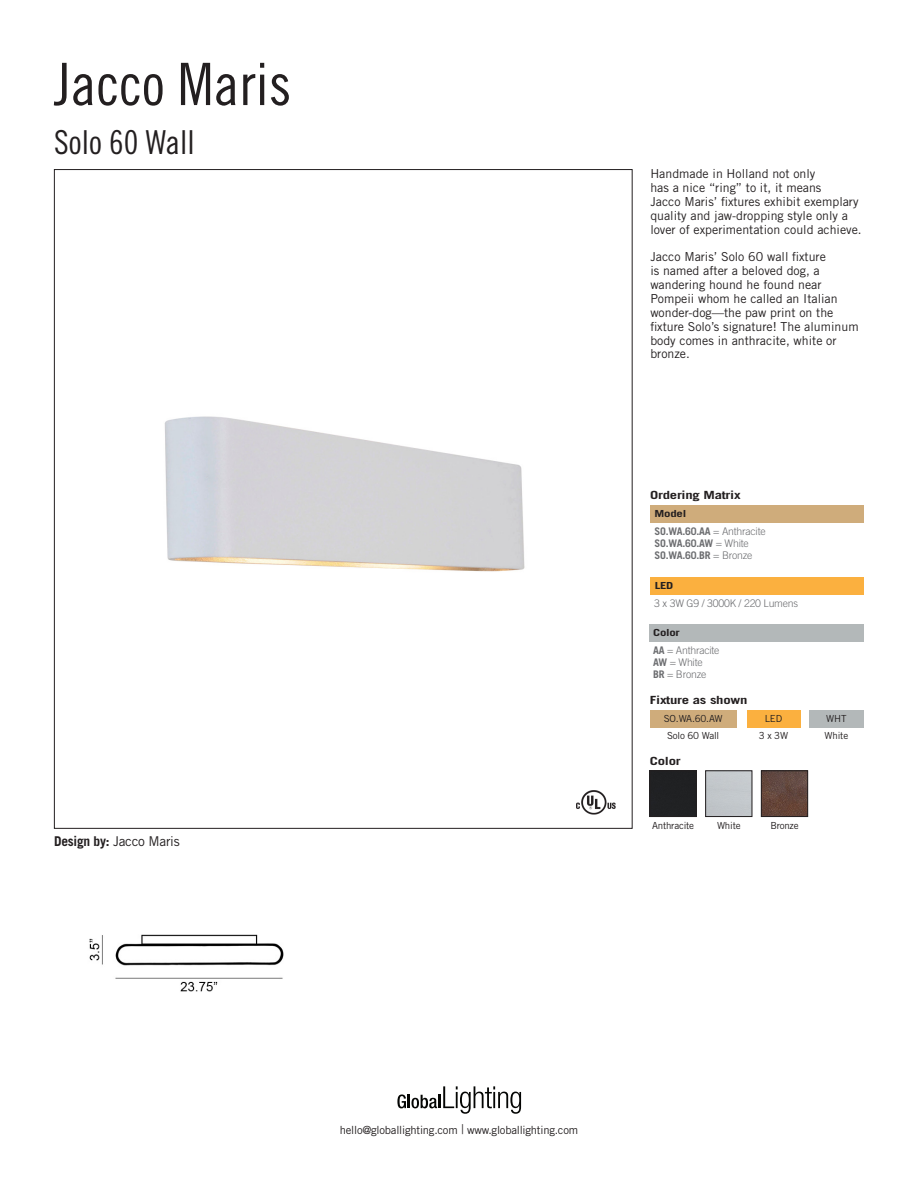
<style>
.page{position:relative;width:918px;height:1188px;background:#fff}
.page>*{position:absolute;margin:0;border:0;box-sizing:border-box;transform-origin:0 0}
.t1{font:58.5px "Trade Gothic LT Std Cn 18";color:#231f20}
.t2{font:33px "Trade Gothic LT Std Cn 18";color:#231f20}
.t3{font:13.5px "Trade Gothic LT Std";letter-spacing:-.02em;color:#231f20}
.t4{font:12.3px/13.8px "Trade Gothic LT Std";color:#231f20}
.t5{font:11.25px "Trade Gothic LT Std";letter-spacing:-.02em;color:#231f20}
.t6{font:700 11.25px "Trade Gothic LT Std";letter-spacing:-.02em;color:#231f20;scale:1.31 1}
.t7{font:700 10.5px "Trade Gothic LT Std";letter-spacing:-.02em;color:#6c6d70}
.t8{font:300 10.5px "Trade Gothic LT Std";letter-spacing:-.02em;color:#6c6d70}
.t9{font:9.75px "Trade Gothic LT Std";letter-spacing:-.02em;color:#231f20}
.t10{font:700 9.75px "Trade Gothic LT Std";letter-spacing:-.02em;color:#231f20;scale:1.31 1}
.s1{font-weight:700}
.s2{font-weight:300}
.s3{font-weight:300;font-size:13.5px}
</style>
<div class="page">
<img style="left:164px;top:416px;width:361px;height:156px">
<div style="left:650px;top:505px;width:214px;height:18px;background:#cfac7b"></div>
<div style="left:652px;top:773px;width:42px;height:42px;background:#202123"></div>
<div style="left:650px;top:771px;width:46px;height:46px;border:1px solid #231f20"></div>
<div style="left:705px;top:771px;width:47px;height:46px;border:1px solid #231f20"></div>
<img style="left:763px;top:773px;width:43px;height:42px">
<div style="left:761px;top:771px;width:47px;height:46px;border:1px solid #231f20"></div>
<div style="left:650px;top:710px;width:87px;height:18px;background:#cfac7b"></div>
<div style="left:747px;top:710px;width:53px;height:18px;background:#fbb03f"></div>
<div style="left:809px;top:710px;width:55px;height:18px;background:#b3b8b9"></div>
<div style="left:650px;top:624px;width:214px;height:18px;background:#b3b8b9"></div>
<div style="left:650px;top:577px;width:214px;height:18px;background:#fbb03f"></div>
<svg style="left:397px;top:1086px;width:124px;height:28px"></svg>
<img style="left:576px;top:790px;width:40px;height:25px">
<img style="left:89px;top:934px;width:195px;height:58px">
<p class="t1" style="left:54px;top:49px;width:239px">Jacco Maris</p>
<p class="t2" style="left:54px;top:123px;width:142px">Solo 60 Wall</p>
<p class="t3" style="left:54px;top:833px;width:127px"><span class="s1">Design by:</span> Jacco Maris</p>
<p class="t4" style="left:650px;top:167px;width:167px">Handmade in Holland not only</p>
<p class="t4" style="left:650px;top:181px;width:173px">has a nice “ring” to it, it means</p>
<p class="t4" style="left:650px;top:194px;width:213px">Jacco Maris’ fixtures exhibit exemplary quality and jaw-dropping style only a lover of experimentation could achieve.</p>
<p class="t4" style="left:650px;top:250px;width:210px">Jacco Maris’ Solo 60 wall fixture<br>is named after a beloved dog, a wandering hound he found near<br>Pompeii whom he called an Italian wonder-dog—the paw print on the fixture Solo’s signature! The aluminum body comes in anthracite, white or bronze.</p>
<p class="t6" style="left:650px;top:488px;width:71px">Ordering Matrix</p>
<p class="t10" style="left:655px;top:508px;width:26px">Model</p>
<p class="t7" style="left:655px;top:525px;width:112px">SO.WA.60.AA <span class="s2">= Anthracite</span></p>
<p class="t7" style="left:655px;top:537px;width:96px">SO.WA.60.AW <span class="s2">= White</span></p>
<p class="t7" style="left:655px;top:549px;width:99px">SO.WA.60.BR <span class="s2">= Bronze</span></p>
<p class="t10" style="left:655px;top:579px;width:16px">LED</p>
<p class="t8" style="left:654px;top:597px;width:145px">3 x 3W G9 / 3000K / 220 Lumens</p>
<p class="t10" style="left:653px;top:627px;width:22px">Color</p>
<p class="t8" style="left:653px;top:644px;width:68px"><span class="s1">AA</span> = Anthracite</p>
<p class="t8" style="left:653px;top:656px;width:51px"><span class="s1">AW</span> = White</p>
<p class="t8" style="left:653px;top:668px;width:55px"><span class="s1">BR</span> = Bronze</p>
<p class="t6" style="left:650px;top:693px;width:76px">Fixture as shown</p>
<p class="t9" style="left:664px;top:713px;width:60px">SO.WA.60.AW</p>
<p class="t9" style="left:667px;top:730px;width:54px">Solo 60 Wall</p>
<p class="t9" style="left:759px;top:730px;width:31px">3 x 3W</p>
<p class="t9" style="left:765px;top:713px;width:19px">LED</p>
<p class="t6" style="left:650px;top:754px;width:25px">Color</p>
<p class="t9" style="left:652px;top:819px;width:44px">Anthracite</p>
<p class="t9" style="left:717px;top:819px;width:25px">White</p>
<p class="t9" style="left:770px;top:819px;width:30px">Bronze</p>
<p class="t9" style="left:826px;top:713px;width:22px">WHT</p>
<p class="t9" style="left:825px;top:730px;width:25px">White</p>
<p class="t5" style="left:340px;top:1123px;width:240px">hello@globallighting.com <span class="s3">|</span> www.globallighting.com</p>
</div>
